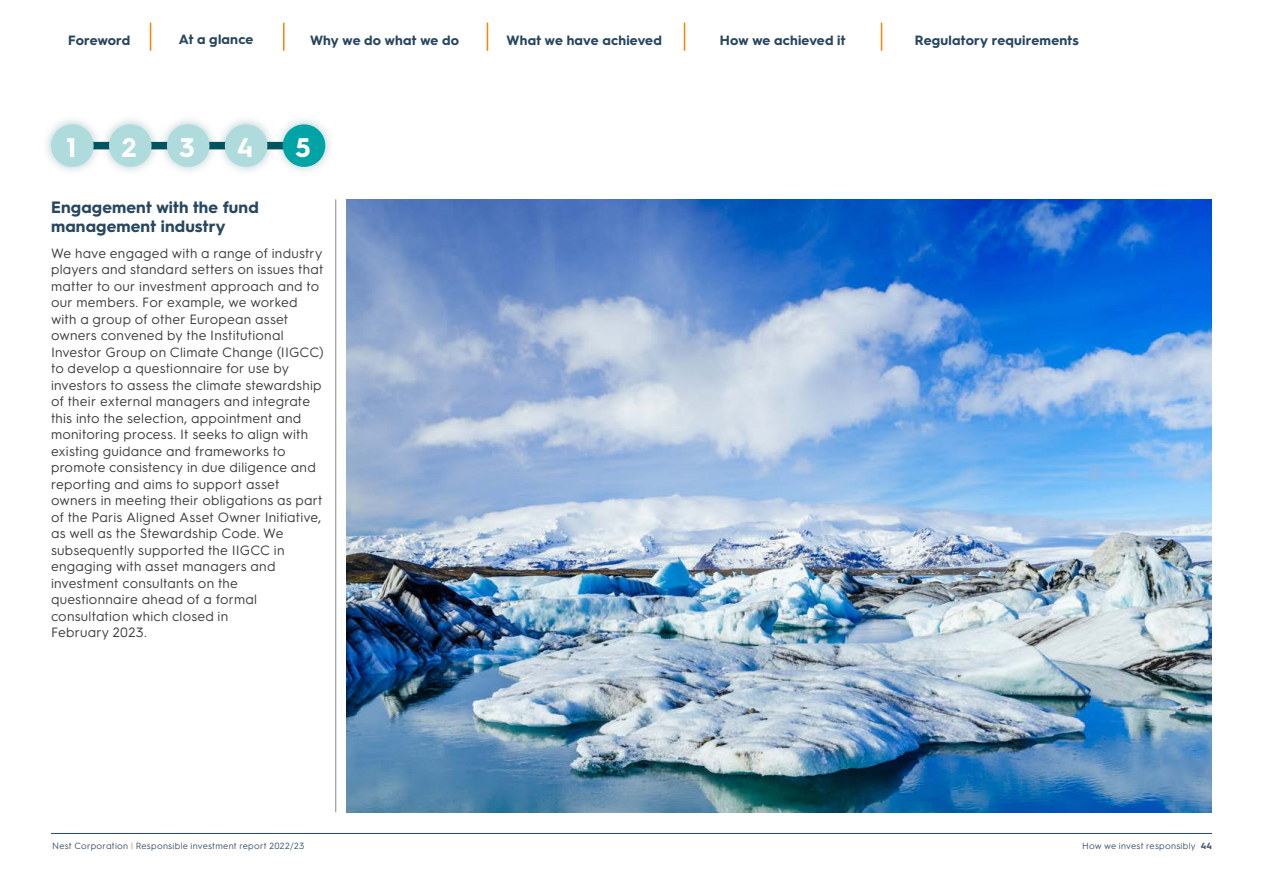
<style>
.page{position:relative;width:1263px;height:893px;background:#fff}
.page>*{position:absolute;margin:0;border:0;box-sizing:border-box;transform-origin:0 0}
.t1{font:700 27px "Hurme Geometric Sans 3";color:#fff}
.t2{font:700 16.5px/19.5px "Hurme Geometric Sans 3";letter-spacing:.01em;color:#27465f}
.t3{font:13.5px/16.5px "Hurme Geometric Sans 3";letter-spacing:.015em;color:#3c3c3b}
.t4{font:700 13.5px "Hurme Geometric Sans 3";letter-spacing:.015em;color:#27465f}
.t5{font:9px "Hurme Geometric Sans 3";letter-spacing:.03em;color:#3a526a}
.s1{color:#f28a25}
.s2{font-weight:700}
</style>
<div class="page">
<img style="left:347px;top:199px;width:865px;height:613px">
<hr style="left:335px;top:199px;width:1px;height:613px;background:#878787">
<hr style="left:51px;top:833px;width:1161px;height:1px;background:#27465f">
<svg style="left:684px;top:23px;width:1px;height:27px"></svg>
<svg style="left:881px;top:23px;width:1px;height:27px"></svg>
<svg style="left:487px;top:23px;width:1px;height:27px"></svg>
<svg style="left:283px;top:23px;width:1px;height:27px"></svg>
<svg style="left:150px;top:23px;width:1px;height:27px"></svg>
<div style="left:42px;top:115px;width:61px;height:61px;background:#02535e;opacity:.3"></div>
<div style="left:51px;top:124px;width:43px;height:43px;background:#afdbdd;border-radius:50%"></div>
<div style="left:99px;top:115px;width:62px;height:61px;background:#02535e;opacity:.3"></div>
<div style="left:109px;top:124px;width:43px;height:43px;background:#afdbdd;border-radius:50%"></div>
<div style="left:157px;top:115px;width:62px;height:61px;background:#02535e;opacity:.3"></div>
<div style="left:167px;top:124px;width:42px;height:43px;background:#afdbdd;border-radius:50%"></div>
<div style="left:215px;top:115px;width:62px;height:61px;background:#02535e;opacity:.3"></div>
<div style="left:225px;top:124px;width:42px;height:43px;background:#afdbdd;border-radius:50%"></div>
<div style="left:273px;top:115px;width:62px;height:61px;background:#02535e;opacity:.3"></div>
<div style="left:283px;top:124px;width:42px;height:43px;background:#00a3a6;border-radius:50%"></div>
<p class="t4" style="left:68px;top:31px;width:64px">Foreword</p>
<p class="t4" style="left:179px;top:30px;width:76px">At a glance</p>
<p class="t4" style="left:310px;top:31px;width:151px">Why we do what we do</p>
<p class="t4" style="left:507px;top:31px;width:157px">What we have achieved</p>
<p class="t4" style="left:720px;top:31px;width:127px">How we achieved it</p>
<p class="t4" style="left:915px;top:31px;width:165px">Regulatory requirements</p>
<h1 class="t1" style="left:66px;top:128px;width:11px">1</h1>
<h1 class="t1" style="left:122px;top:128px;width:16px">2</h1>
<h1 class="t1" style="left:180px;top:128px;width:17px">3</h1>
<h1 class="t1" style="left:237px;top:128px;width:18px">4</h1>
<h1 class="t1" style="left:295px;top:128px;width:17px">5</h1>
<p class="t2" style="left:51px;top:196px;width:209px">Engagement with the fund management industry</p>
<p class="t3" style="left:51px;top:244px;width:274px">We have engaged with a range of industry players and standard setters on issues that matter to our investment approach and to our members. For example, we worked with a group of other European asset owners convened by the Institutional Investor Group on Climate Change (IIGCC) to develop a questionnaire for use by investors to assess the climate stewardship of their external managers and integrate this into the selection, appointment and monitoring process. It seeks to align with existing guidance and frameworks to promote consistency in due diligence and reporting and aims to support asset owners in meeting their obligations as part of the Paris Aligned Asset Owner Initiative, as well as the Stewardship Code. We subsequently supported the IIGCC in engaging with asset managers and investment consultants on the questionnaire ahead of a formal consultation which closed in<br>February 2023.</p>
<p class="t5" style="left:52px;top:840px;width:254px">Nest Corporation <span class="s1">|</span> Responsible investment report 2022/23</p>
<p class="t5" style="left:1082px;top:840px;width:131px">How we invest responsibly <span class="s2">44</span></p>
</div>
